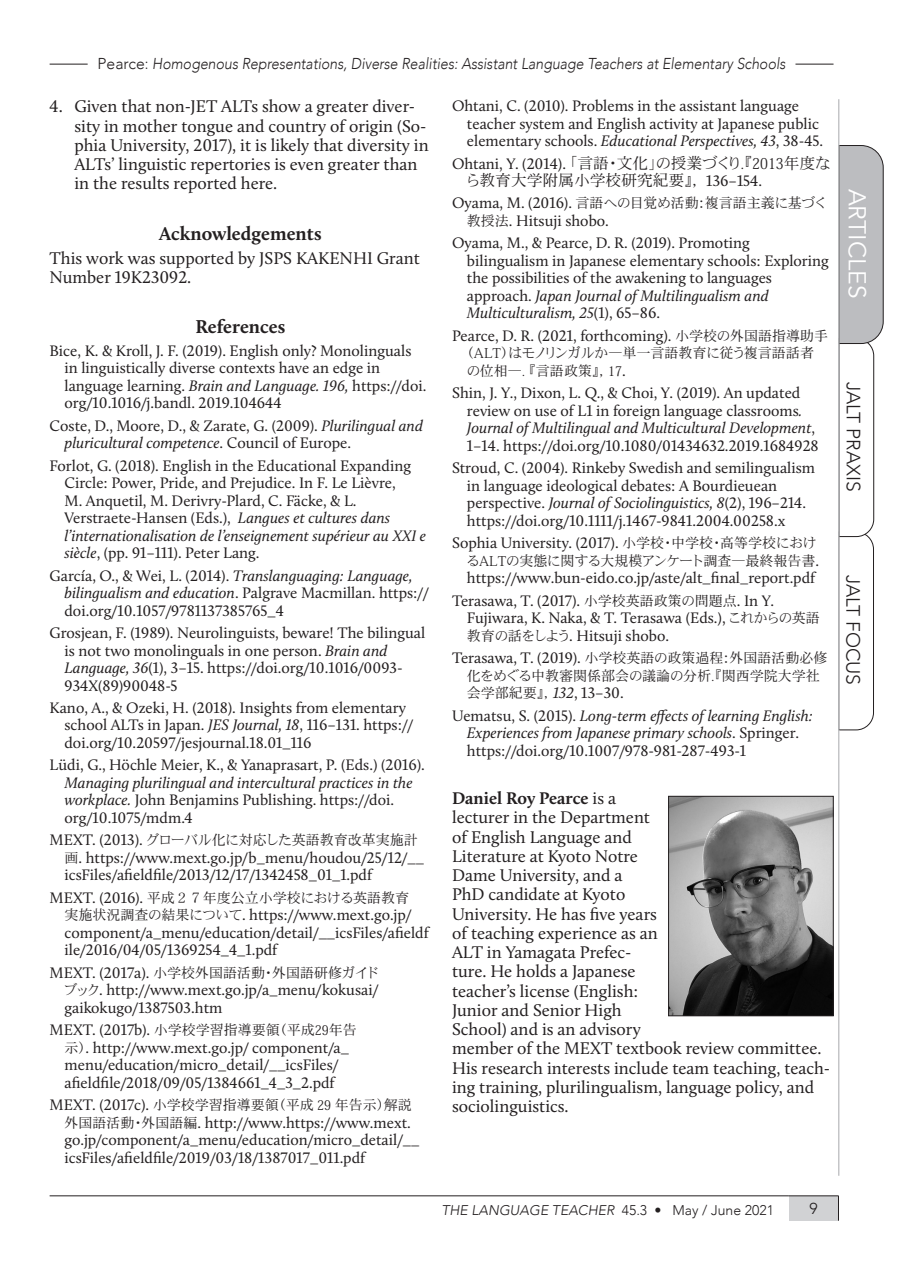
<style>
.page{position:relative;width:903px;height:1275px;background:#fff}
.page>*{position:absolute;margin:0;border:0;box-sizing:border-box;transform-origin:0 0}
.t1{font:24.5px "Avenir";color:#fff}
.Header_1{font:700 19.25px "Calluna";color:#231f20}
.t2{font:300 19.25px "Avenir";color:#231f20}
.Text_-_no_indent{font:17.5px/19.2px "Calluna";color:#231f20}
.References{font:15.75px/17.5px "Calluna";color:#231f20}
.References-2{font:italic 15.75px/17.5px "Calluna";color:#231f20}
.t3{font:italic 300 15.75px "Avenir";color:#231f20;scale:.9 1}
.References-3{font:15.75px/17.5px "Heisei Min Std W3";color:#231f20}
.t4{font:300 15.75px "Avenir";color:#231f20}
.References-4{font:14px/17.5px "Heisei Min Std W3";color:#231f20}
.t5{font:italic 300 14px "Avenir";color:#231f20}
.References-5{font:14px "Heisei Min Std W3";letter-spacing:-.02em;color:#231f20}
.References-6{font:14px "Heisei Min Std W3";letter-spacing:-.03em;color:#231f20}
.s1{font-style:normal}
.s2{font-style:italic}
.s3{font-family:"Calluna";font-size:15.75px}
.s4{font-family:"Heisei Min Std W3";font-size:14px}
.s5{font-family:"Calluna"}
.s6{font-family:"Calluna";font-style:italic;font-size:15.75px}
.s7{font-weight:700}
</style>
<div class="page">
<svg style="left:839px;top:145px;width:45px;height:585px"></svg>
<div style="left:789px;top:1196px;width:49px;height:25px;background:#d1d2d4"></div>
<hr style="left:50px;top:1195px;width:739px;height:1px;background:#231f20">
<hr style="left:789px;top:1195px;width:50px;height:1px;background:#231f20">
<svg style="left:838px;top:1196px;width:1px;height:25px"></svg>
<hr style="left:50px;top:64px;width:783px;height:1px;background:#231f20">
<div style="left:88px;top:59px;width:707px;height:7px;background:#fff"></div>
<hr style="left:838px;top:99px;width:1px;height:1077px;background:#bcbdc0">
<img style="left:670px;top:798px;width:161px;height:216px">
<div style="left:668px;top:796px;width:165px;height:220px;border:1px solid #231f20"></div>
<p class="t3" style="left:98px;top:55px;width:766px"><span class="s1">Pearce:</span> Homogenous Representations, Diverse Realities: Assistant Language Teachers at Elementary Schools</p>
<p class="Text_-_no_indent" style="left:74px;top:97px;width:356px;text-indent:-25px">4. Given that non-JET ALTs show a greater diver&shy;sity in mother tongue and country of origin (So&shy;phia University, 2017), it is likely that diversity in ALTs’ linguistic repertories is even greater than in the results reported here.</p>
<p class="Header_1" style="left:159px;top:221px;width:164px">Acknowledgements</p>
<p class="Text_-_no_indent" style="left:50px;top:248px;width:372px">This work was supported by JSPS KAKENHI Grant<br>Number 19K23092.</p>
<p class="Header_1" style="left:195px;top:315px;width:91px">References</p>
<p class="References" style="left:64px;top:341px;width:363px;text-indent:-15px">Bice, K. &amp; Kroll, J. F. (2019). English only? Monolinguals in linguistically diverse contexts have an edge in language learning. <span class="s2">Brain and Language. 196,</span> https://doi. org/10.1016/j.bandl. 2019.104644</p>
<p class="References" style="left:64px;top:416px;width:360px;text-indent:-15px">Coste, D., Moore, D., &amp; Zarate, G. (2009). <span class="s2">Plurilingual and pluricultural competence</span>. Council of Europe.</p>
<p class="References" style="left:64px;top:456px;width:363px;text-indent:-15px">Forlot, G. (2018). English in the Educational Expanding Circle: Power, Pride, and Prejudice. In F. Le Lièvre,<br>M. Anquetil, M. Derivry-Plard, C. Fäcke, &amp; L.<br>Verstraete-Hansen (Eds.), <span class="s2">Langues et cultures dans l’internationalisation de l’enseignement supérieur au XXI e siècle</span>, (pp. 91–111). Peter Lang.</p>
<p class="References" style="left:64px;top:566px;width:366px;text-indent:-15px">García, O., &amp; Wei, L. (2014). <span class="s2">Translanguaging: Language, bilingualism and education</span>. Palgrave Macmillan. https:// doi.org/10.1057/9781137385765_4</p>
<p class="References" style="left:64px;top:624px;width:362px;text-indent:-15px">Grosjean, F. (1989). Neurolinguists, beware! The bilingual is not two monolinguals in one person. <span class="s2">Brain and Language, 36</span>(1), 3–15. https://doi.org/10.1016/0093- 934X(89)90048-5</p>
<p class="References" style="left:64px;top:699px;width:350px;text-indent:-15px">Kano, A., &amp; Ozeki, H. (2018). Insights from elementary school ALTs in Japan. <span class="s2">JES Journal, 18</span>, 116–131. https:// doi.org/10.20597/jesjournal.18.01_116</p>
<p class="References" style="left:64px;top:756px;width:362px;text-indent:-15px">Lüdi, G., Höchle Meier, K., &amp; Yanaprasart, P. (Eds.) (2016).<br><span class="s2">Managing plurilingual and intercultural practices in the workplace.</span> John Benjamins Publishing. https://doi. org/10.1075/mdm.4</p>
<p class="References-4" style="left:50px;top:831px;width:370px"><span class="s3">MEXT. (2013).</span> グローバル化に対応した英語教育改革実施計</p>
<p class="References" style="left:64px;top:849px;width:361px"><span class="s4">画</span>. https://www.mext.go.jp/b_menu/houdou/25/12/__ icsFiles/afieldfile/2013/12/17/1342458_01_1.pdf</p>
<p class="References-4" style="left:50px;top:889px;width:361px"><span class="s3">MEXT. (2016).</span> 平成２７年度公立小学校における英語教育</p>
<p class="References" style="left:64px;top:906px;width:366px"><span class="s4">実施状況調査の結果について</span>. https://www.mext.go.jp/ component/a_menu/education/detail/__icsFiles/afieldf ile/2016/04/05/1369254_4_1.pdf</p>
<p class="References-4" style="left:50px;top:964px;width:331px"><span class="s3">MEXT. (2017a).</span> 小学校外国語活動・外国語研修ガイド</p>
<p class="References" style="left:63px;top:981px;width:316px"><span class="s4">ブック</span>. http://www.mext.go.jp/a_menu/kokusai/ gaikokugo/1387503.htm</p>
<p class="References-4" style="left:50px;top:1021px;width:309px"><span class="s3">MEXT. (2017b).</span> 小学校学習指導要領（平成29年告</p>
<p class="References" style="left:64px;top:1039px;width:286px"><span class="s4">示）</span>. http://www.mext.go.jp/ component/a_ menu/education/micro_detail/__icsFiles/ afieldfile/2018/09/05/1384661_4_3_2.pdf</p>
<p class="References-4" style="left:50px;top:1096px;width:364px"><span class="s3">MEXT. (2017c).</span> 小学校学習指導要領（平成 29 年告示）解説</p>
<p class="References" style="left:64px;top:1113px;width:356px"><span class="s4">外国語活動・外国語編</span>. http://www.https://www.mext. go.jp/component/a_menu/education/micro_detail/__ icsFiles/afieldfile/2019/03/18/1387017_011.pdf</p>
<p class="References" style="left:467px;top:97px;width:358px;text-indent:-15px">Ohtani, C. (2010). Problems in the assistant language teacher system and English activity at Japanese public elementary schools. <span class="s2">Educational Perspectives, 43</span>, 38-45.</p>
<p class="References-3" style="left:465px;top:154px;width:367px;text-indent:-13px"><span class="s5">Ohtani, Y. (2014).</span> 「言語・文化」の授業づくり.『2013年度なら教育大学附属小学校研究紀要』， <span class="s5">136–154.</span></p>
<p class="References-5" style="left:452px;top:194px;width:377px"><span class="s3">Oyama, M. (2016).</span> 言語への目覚め活動：複言語主義に基づく</p>
<p class="References" style="left:467px;top:212px;width:143px"><span class="s4">教授法</span>. Hitsuji shobo.</p>
<p class="References" style="left:467px;top:234px;width:363px;text-indent:-15px">Oyama, M., &amp; Pearce, D. R. (2019). Promoting bilingualism in Japanese elementary schools: Exploring the possibilities of the awakening to languages approach. <span class="s2">Japan Journal of Multilingualism and Multiculturalism, 25</span>(1), 65–86.</p>
<p class="References" style="left:452px;top:327px;width:377px">Pearce, D. R. (2021, forthcoming). <span class="s4">小学校の外国語指導助手</span></p>
<p class="References-4" style="left:466px;top:344px;width:349px;text-indent:-6px">（ALT）はモノリンガルか―単一言語教育に従う複言語話者の位相―. 『言語政策』，17<span class="s3">.</span></p>
<p class="References" style="left:467px;top:384px;width:353px;text-indent:-15px">Shin, J. Y., Dixon, L. Q., &amp; Choi, Y. (2019). An updated review on use of L1 in foreign language classrooms<span class="s2">.<br>Journal of Multilingual and Multicultural Development</span>, 1–14. https://doi.org/10.1080/01434632.2019.1684928</p>
<p class="References" style="left:467px;top:459px;width:350px;text-indent:-15px">Stroud, C. (2004). Rinkeby Swedish and semilingualism in language ideological debates: A Bourdieuean perspective. <span class="s2">Journal of Sociolinguistics, 8</span>(2), 196–214. https://doi.org/10.1111/j.1467-9841.2004.00258.x</p>
<p class="References" style="left:452px;top:534px;width:366px">Sophia University. (2017). <span class="s4">小学校・中学校・高等学校におけ</span></p>
<p class="References-6" style="left:466px;top:552px;width:354px">るALTの実態に関する大規模アンケート調査―最終報告書<span class="s3">.</span></p>
<p class="References" style="left:467px;top:569px;width:350px">https://www.bun-eido.co.jp/aste/alt_final_report.pdf</p>
<p class="References" style="left:467px;top:592px;width:354px;text-indent:-15px">Terasawa, T. (2017). <span class="s4">小学校英語政策の問題点</span>. In Y.<br>Fujiwara, K. Naka, &amp; T. Terasawa (Eds.), <span class="s4">これからの英語教育の話をしよう</span>. Hitsuji shobo.</p>
<p class="References" style="left:452px;top:649px;width:377px">Terasawa, T. (2019). <span class="s4">小学校英語の政策過程：外国語活動必修</span></p>
<p class="References-4" style="left:467px;top:667px;width:354px">化をめぐる中教審関係部会の議論の分析.『関西学院大学社会学部紀要』，<span class="s6">132</span><span class="s3">, 13–30.</span></p>
<p class="References-2" style="left:467px;top:706px;width:347px;text-indent:-15px"><span class="s1">Uematsu, S. (2015).</span> Long-term effects of learning English:<br>Experiences from Japanese primary schools<span class="s1">. Springer. https://doi.org/10.1007/978-981-287-493-1</span></p>
<p class="Text_-_no_indent" style="left:452px;top:788px;width:380px"><span class="s7">Daniel Roy Pearce</span> is a<br>lecturer in the Department<br>of English Language and<br>Literature at Kyoto Notre<br>Dame University, and a<br>PhD candidate at Kyoto<br>University. He has five years<br>of teaching experience as an<br>ALT in Yamagata Prefec-<br>ture. He holds a Japanese<br>teacher’s license (English:<br>Junior and Senior High<br>School) and is an advisory<br>member of the MEXT textbook review committee.<br>His research interests include team teaching, teach&shy;ing training, plurilingualism, language policy, and sociolinguistics.</p>
<p class="t5" style="left:441px;top:1202px;width:334px">THE LANGUAGE TEACHER <span class="s1">45.3 • May / June 2021</span></p>
<p class="t4" style="left:809px;top:1200px;width:10px">9</p>
<h1 class="t1" style="left:872px;top:189px;width:111px;rotate:90deg">ARTICLES</h1>
<p class="t2" style="left:865px;top:382px;width:111px;rotate:90deg">JALT PRAXIS</p>
<p class="t2" style="left:864px;top:575px;width:112px;rotate:90deg">JALT FOCUS</p>
</div>
